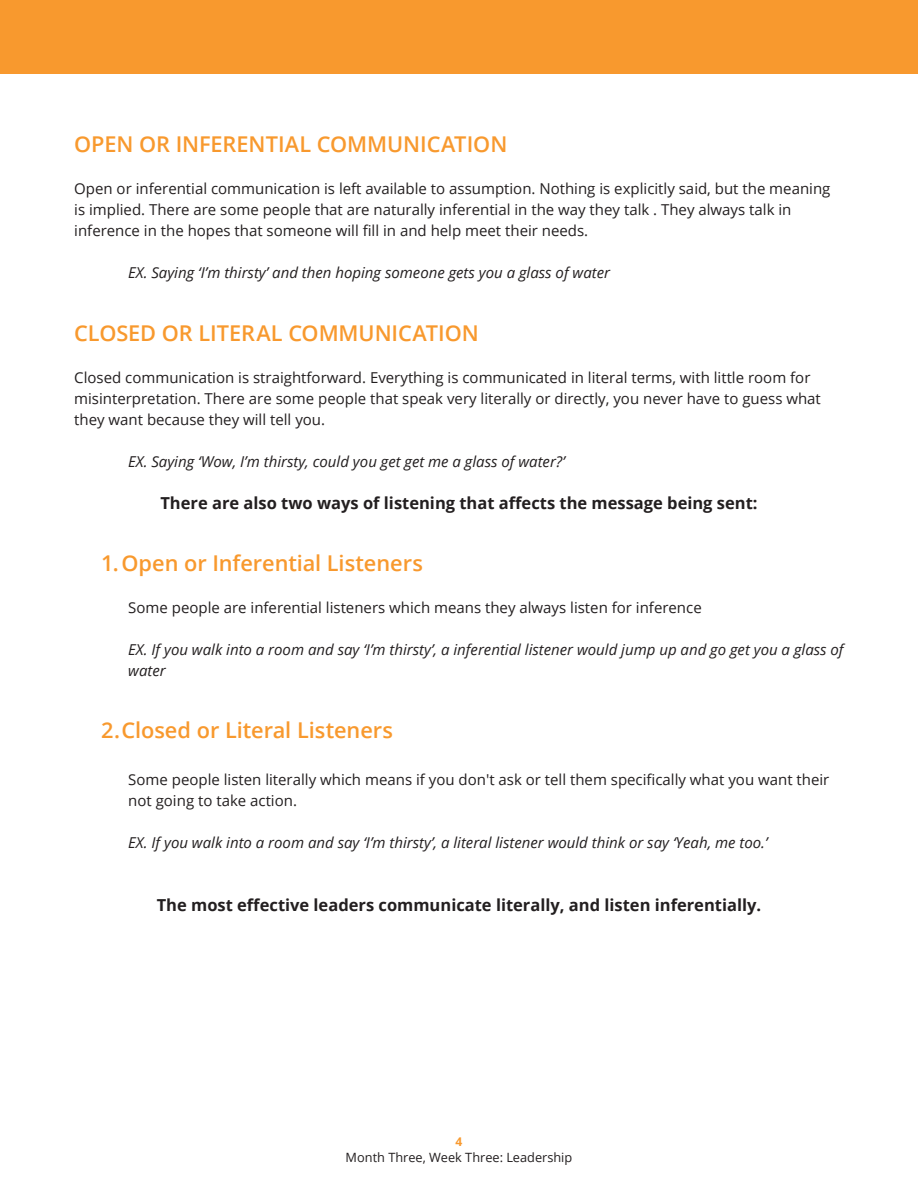
<style>
.page{position:relative;width:918px;height:1188px;background:#fff}
.page>*{position:absolute;margin:0;border:0;box-sizing:border-box;transform-origin:0 0}
.t1{font:600 21.75px "Open Sans";letter-spacing:-.005em;color:#f8992e}
.t2{font:700 16.5px "Open Sans";color:#231f20}
.t3{font:15px/21px "Open Sans";color:#231f20}
.t4{font:italic 15px/21px "Open Sans";color:#231f20}
.t5{font:12.75px "Open Sans";color:#231f20}
.t6{font:700 12px "Open Sans";color:#f8992e}
</style>
<div class="page">
<div style="left:0;top:0;width:918px;height:74px;background:#f8992e"></div>
<h1 class="t1" style="left:74px;top:129px;width:435px">OPEN OR INFERENTIAL COMMUNICATION</h1>
<p class="t3" style="left:74px;top:177px;width:758px">Open or inferential communication is left available to assumption. Nothing is explicitly said, but the meaning is implied. There are some people that are naturally inferential in the way they talk . They always talk in inference in the hopes that someone will fill in and help meet their needs.</p>
<p class="t4" style="left:128px;top:261px;width:483px">EX. Saying ‘I’m thirsty’ and then hoping someone gets you a glass of water</p>
<h1 class="t1" style="left:74px;top:318px;width:406px">CLOSED OR LITERAL COMMUNICATION</h1>
<p class="t3" style="left:74px;top:366px;width:748px">Closed communication is straightforward. Everything is communicated in literal terms, with little room for misinterpretation. There are some people that speak very literally or directly, you never have to guess what they want because they will tell you.</p>
<p class="t4" style="left:128px;top:450px;width:438px">EX. Saying ‘Wow, I’m thirsty, could you get get me a glass of water?’</p>
<p class="t2" style="left:160px;top:491px;width:599px">There are also two ways of listening that affects the message being sent:</p>
<h1 class="t1" style="left:101px;top:548px;width:323px">1.Open or Inferential Listeners</h1>
<p class="t3" style="left:128px;top:597px;width:575px">Some people are inferential listeners which means they always listen for inference</p>
<p class="t4" style="left:128px;top:639px;width:717px">EX. If you walk into a room and say ‘I’m thirsty’, a inferential listener would jump up and go get you a glass of water</p>
<h1 class="t1" style="left:101px;top:715px;width:293px">2.Closed or Literal Listeners</h1>
<p class="t3" style="left:128px;top:769px;width:703px">Some people listen literally which means if you don't ask or tell them specifically what you want their not going to take action.</p>
<p class="t4" style="left:128px;top:832px;width:641px">EX. If you walk into a room and say ‘I’m thirsty’, a literal listener would think or say ‘Yeah, me too.’</p>
<p class="t2" style="left:157px;top:894px;width:606px">The most effective leaders communicate literally, and listen inferentially.</p>
<p class="t6" style="left:456px;top:1134px;width:8px">4</p>
<p class="t5" style="left:346px;top:1148px;width:228px">Month Three, Week Three: Leadership</p>
</div>
